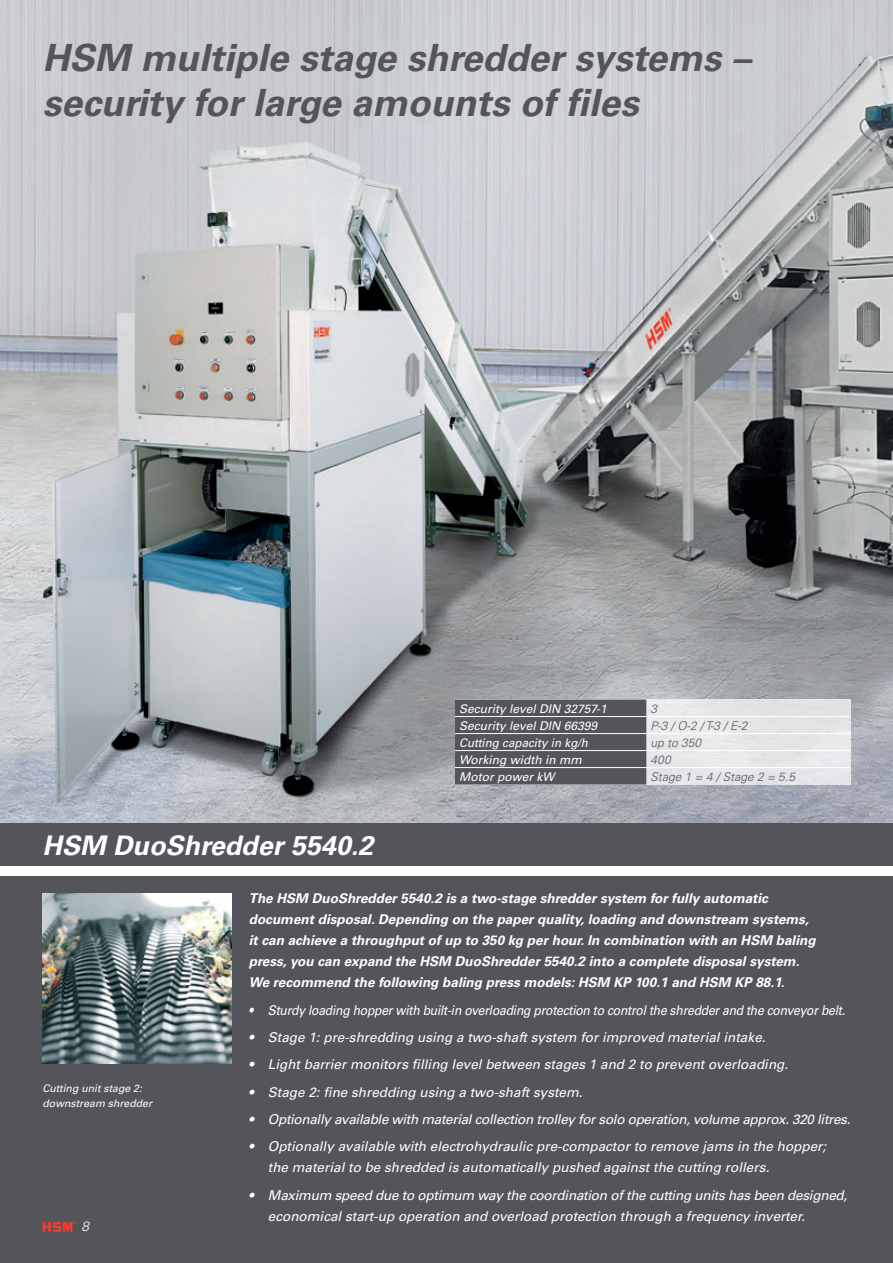
<style>
.page{position:relative;width:893px;height:1263px;background:#fff}
.page>*{position:absolute;margin:0;border:0;box-sizing:border-box;transform-origin:0 0}
.t1{font:italic 700 37.5px/45px "Univers LT";color:#54555a}
.t2{font:italic 700 27px "Univers LT";color:#fff}
.t3{font:italic 700 13.5px/21px "Univers LT";color:#fff}
.t4{font:italic 13.5px/21px "Univers LT";color:#fff}
.t5{font:italic 13.5px/21px "Univers LT";letter-spacing:-.02em;color:#fff}
.t6{font:italic 13.5px "Univers LT";letter-spacing:-.02em;color:#fff;scale:.9 1}
.t7{font:italic 13.5px "Univers LT";letter-spacing:-.025em;color:#fff}
.t8{font:italic 300 13.5px "Univers LT";color:#fff}
.t9{font:italic 12px "Univers LT";color:#fff}
.t10{font:italic 300 12px "Univers LT";color:#54555a}
.t11{font:italic 10.5px/15px "Univers LT";color:#fff}
</style>
<div class="page">
<img style="left:0;top:0;width:893px;height:823px">
<div style="left:0;top:823px;width:893px;height:42px;background:#54555a"></div>
<div style="left:0;top:876px;width:893px;height:387px;background:#54555a"></div>
<img style="left:43px;top:893px;width:189px;height:170px">
<svg style="left:43px;top:1221px;width:34px;height:10px"></svg>
<div style="left:646px;top:699px;width:204px;height:85px;background:#e5e6e8"></div>
<div style="left:455px;top:699px;width:191px;height:85px;background:#54555a"></div>
<hr style="left:646px;top:733px;width:204px;height:1px;background:#fff">
<hr style="left:646px;top:750px;width:204px;height:1px;background:#fff">
<hr style="left:455px;top:733px;width:191px;height:1px;background:#fff">
<hr style="left:455px;top:750px;width:191px;height:1px;background:#fff">
<hr style="left:455px;top:767px;width:191px;height:1px;background:#fff">
<hr style="left:646px;top:767px;width:204px;height:1px;background:#fff">
<hr style="left:455px;top:716px;width:191px;height:1px;background:#fff">
<hr style="left:646px;top:716px;width:204px;height:1px;background:#fff">
<h1 class="t1" style="left:43px;top:35px;width:709px">HSM multiple stage shredder systems – security for large amounts of files</h1>
<h2 class="t2" style="left:43px;top:830px;width:332px">HSM DuoShredder 5540.2</h2>
<p class="t9" style="left:459px;top:701px;width:149px">Security level DIN 32757-1</p>
<p class="t10" style="left:651px;top:702px;width:8px">3</p>
<p class="t9" style="left:459px;top:718px;width:139px">Security level DIN 66399</p>
<p class="t10" style="left:651px;top:719px;width:99px">P-3 / O-2 / T-3 / E-2</p>
<p class="t9" style="left:459px;top:735px;width:130px">Cutting capacity in kg/h</p>
<p class="t10" style="left:651px;top:736px;width:52px">up to 350</p>
<p class="t9" style="left:459px;top:752px;width:124px">Working width in mm</p>
<p class="t10" style="left:651px;top:753px;width:22px">400</p>
<p class="t9" style="left:459px;top:769px;width:97px">Motor power kW</p>
<p class="t10" style="left:651px;top:770px;width:146px">Stage 1 = 4 / Stage 2 = 5.5</p>
<p class="t11" style="left:43px;top:1081px;width:111px">Cutting unit stage 2: downstream shredder</p>
<p class="t8" style="left:82px;top:1218px;width:9px">8</p>
<p class="t3" style="left:249px;top:888px;width:568px">The HSM DuoShredder 5540.2 is a two-stage shredder system for fully automatic document disposal. Depending on the paper quality, loading and downstream systems, it can achieve a throughput of up to 350 kg per hour. In combination with an HSM baling press, you can expand the HSM DuoShredder 5540.2 into a complete disposal system.<br>We recommend the following baling press models: HSM KP 100.1 and HSM KP 88.1.</p>
<p class="t6" style="left:249px;top:1002px;width:664px">• Sturdy loading hopper with built-in overloading protection to control the shredder and the conveyor belt.</p>
<p class="t4" style="left:249px;top:1027px;width:518px">• Stage 1: pre-shredding using a two-shaft system for improved material intake.</p>
<p class="t4" style="left:249px;top:1054px;width:541px">• Light barrier monitors filling level between stages 1 and 2 to prevent overloading.</p>
<p class="t4" style="left:249px;top:1081px;width:335px">• Stage 2: fine shredding using a two-shaft system.</p>
<p class="t7" style="left:249px;top:1111px;width:603px">• Optionally available with material collection trolley for solo operation, volume approx. 320 litres.</p>
<p class="t4" style="left:268px;top:1136px;width:560px;text-indent:-19px">• Optionally available with electrohydraulic pre-compactor to remove jams in the hopper; the material to be shredded is automatically pushed against the cutting rollers.</p>
<p class="t5" style="left:268px;top:1184px;width:581px;text-indent:-19px">• Maximum speed due to optimum way the coordination of the cutting units has been designed, economical start-up operation and overload protection through a frequency inverter.</p>
</div>
